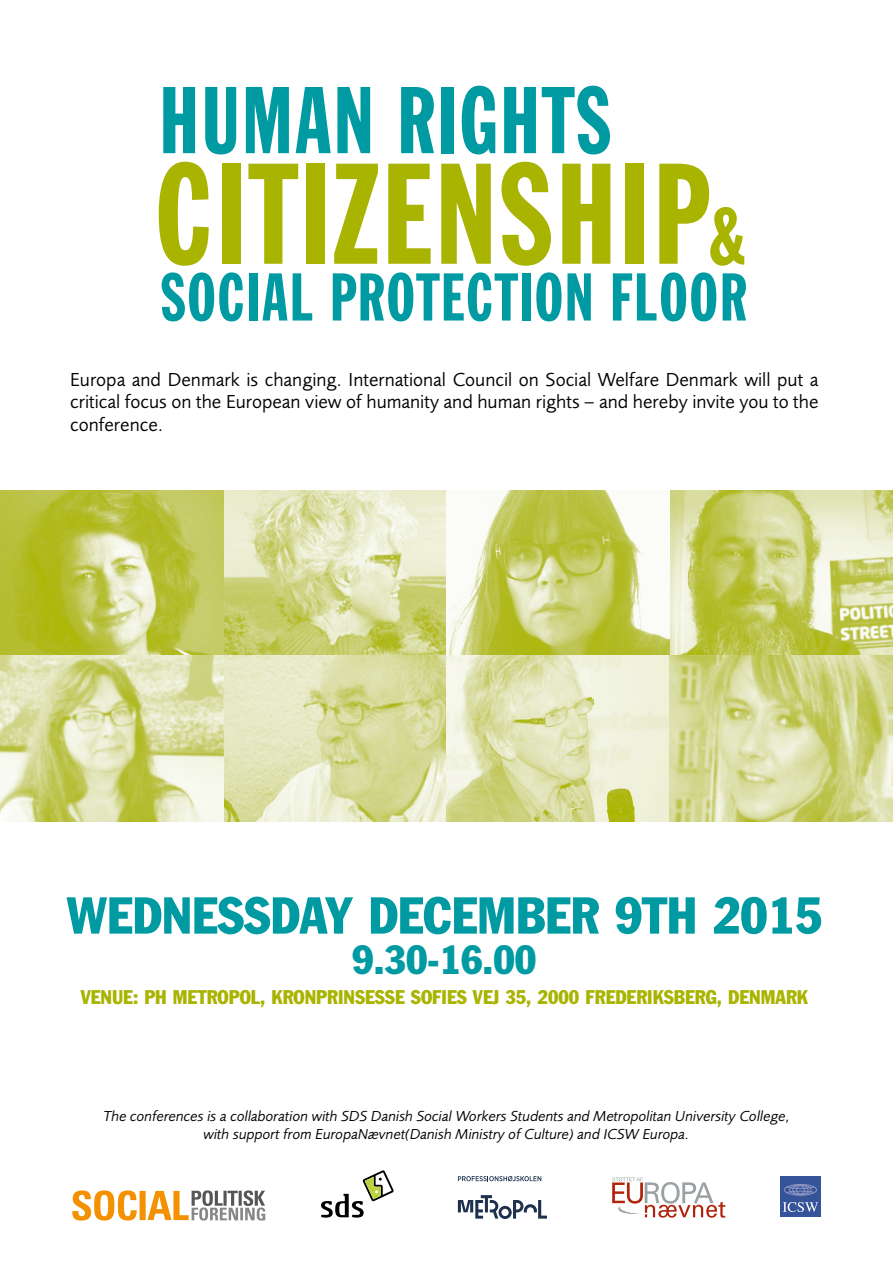
<style>
.page{position:relative;width:893px;height:1263px;background:#fff}
.page>*{position:absolute;margin:0;border:0;box-sizing:border-box;transform-origin:0 0}
.t1{font:condensed 51px "Franklin Gothic";color:#009aa3}
.t2{font:condensed 40.2px "Franklin Gothic";color:#009aa3}
.t3{font:19.5px/22.5px "Foundry Sans";color:#000;text-align:justify}
.t4{font:condensed 19.5px "Franklin Gothic";color:#a9b400}
.t5{font:italic 15px/18px "Foundry Sans";color:#000;text-align:center}
</style>
<div class="page">
<img style="left:0;top:490px;width:893px;height:331px">
<svg style="left:458px;top:1195px;width:89px;height:24px"></svg>
<svg style="left:458px;top:1176px;width:83px;height:5px"></svg>
<svg style="left:321px;top:1170px;width:73px;height:47px"></svg>
<svg style="left:162px;top:272px;width:81px;height:49px"></svg>
<div style="left:249px;top:273px;width:9px;height:47px;background:#009aa3"></div>
<svg style="left:263px;top:273px;width:24px;height:47px"></svg>
<svg style="left:293px;top:273px;width:19px;height:47px"></svg>
<svg style="left:333px;top:272px;width:185px;height:49px"></svg>
<div style="left:522px;top:273px;width:8px;height:47px;background:#009aa3"></div>
<svg style="left:536px;top:272px;width:25px;height:49px"></svg>
<svg style="left:567px;top:273px;width:24px;height:47px"></svg>
<svg style="left:613px;top:272px;width:103px;height:49px"></svg>
<svg style="left:723px;top:273px;width:23px;height:47px"></svg>
<svg style="left:163px;top:87px;width:32px;height:66px"></svg>
<svg style="left:205px;top:87px;width:31px;height:67px"></svg>
<svg style="left:246px;top:87px;width:43px;height:66px"></svg>
<svg style="left:296px;top:87px;width:35px;height:66px"></svg>
<svg style="left:337px;top:87px;width:33px;height:66px"></svg>
<svg style="left:401px;top:87px;width:33px;height:66px"></svg>
<div style="left:441px;top:87px;width:12px;height:66px;background:#009aa3"></div>
<svg style="left:462px;top:86px;width:33px;height:68px"></svg>
<svg style="left:504px;top:87px;width:32px;height:66px"></svg>
<svg style="left:542px;top:86px;width:68px;height:68px"></svg>
<svg style="left:159px;top:162px;width:50px;height:104px"></svg>
<div style="left:222px;top:164px;width:18px;height:100px;background:#a9b400"></div>
<svg style="left:248px;top:164px;width:50px;height:100px"></svg>
<div style="left:306px;top:164px;width:18px;height:100px;background:#a9b400"></div>
<svg style="left:334px;top:164px;width:44px;height:100px"></svg>
<svg style="left:388px;top:164px;width:43px;height:100px"></svg>
<svg style="left:441px;top:164px;width:50px;height:100px"></svg>
<svg style="left:501px;top:162px;width:50px;height:104px"></svg>
<svg style="left:562px;top:164px;width:48px;height:100px"></svg>
<div style="left:626px;top:164px;width:18px;height:100px;background:#a9b400"></div>
<svg style="left:659px;top:164px;width:85px;height:102px"></svg>
<svg style="left:72px;top:1190px;width:193px;height:30px"></svg>
<svg style="left:612px;top:1177px;width:113px;height:40px"></svg>
<div style="left:780px;top:1176px;width:41px;height:41px;background:#345398"></div>
<div style="left:784px;top:1184px;width:33px;height:11px;border:1px solid #8f94c1;border-radius:50%"></div>
<div style="left:789px;top:1184px;width:22px;height:11px;border:1px solid #8f94c1;border-radius:50%"></div>
<div style="left:792px;top:1185px;width:16px;height:10px;border:1px solid #8f94c1;border-radius:50%"></div>
<div style="left:796px;top:1185px;width:9px;height:9px;border:1px solid #8f94c1;border-radius:50%"></div>
<svg style="left:786px;top:1186px;width:29px;height:7px"></svg>
<svg style="left:783px;top:1202px;width:35px;height:10px"></svg>
<p class="t3" style="left:70px;top:368px;width:750px">Europa and Denmark is changing. International Council on Social Welfare Denmark will put a critical focus on the European view of humanity and human rights – and hereby invite you to the conference.</p>
<h1 class="t1" style="left:66px;top:884px;width:757px">WEDNESSDAY DECEMBER 9TH 2015</h1>
<h2 class="t2" style="left:352px;top:935px;width:186px">9.30-16.00</h2>
<p class="t4" style="left:81px;top:985px;width:729px">VENUE: PH METROPOL, KRONPRINSESSE SOFIES VEJ 35, 2000 FREDERIKSBERG, DENMARK</p>
<p class="t5" style="left:103px;top:1107px;width:687px">The conferences is a collaboration with SDS Danish Social Workers Students and Metropolitan University College, with support from EuropaNævnet(Danish Ministry of Culture) and ICSW Europa.</p>
</div>
